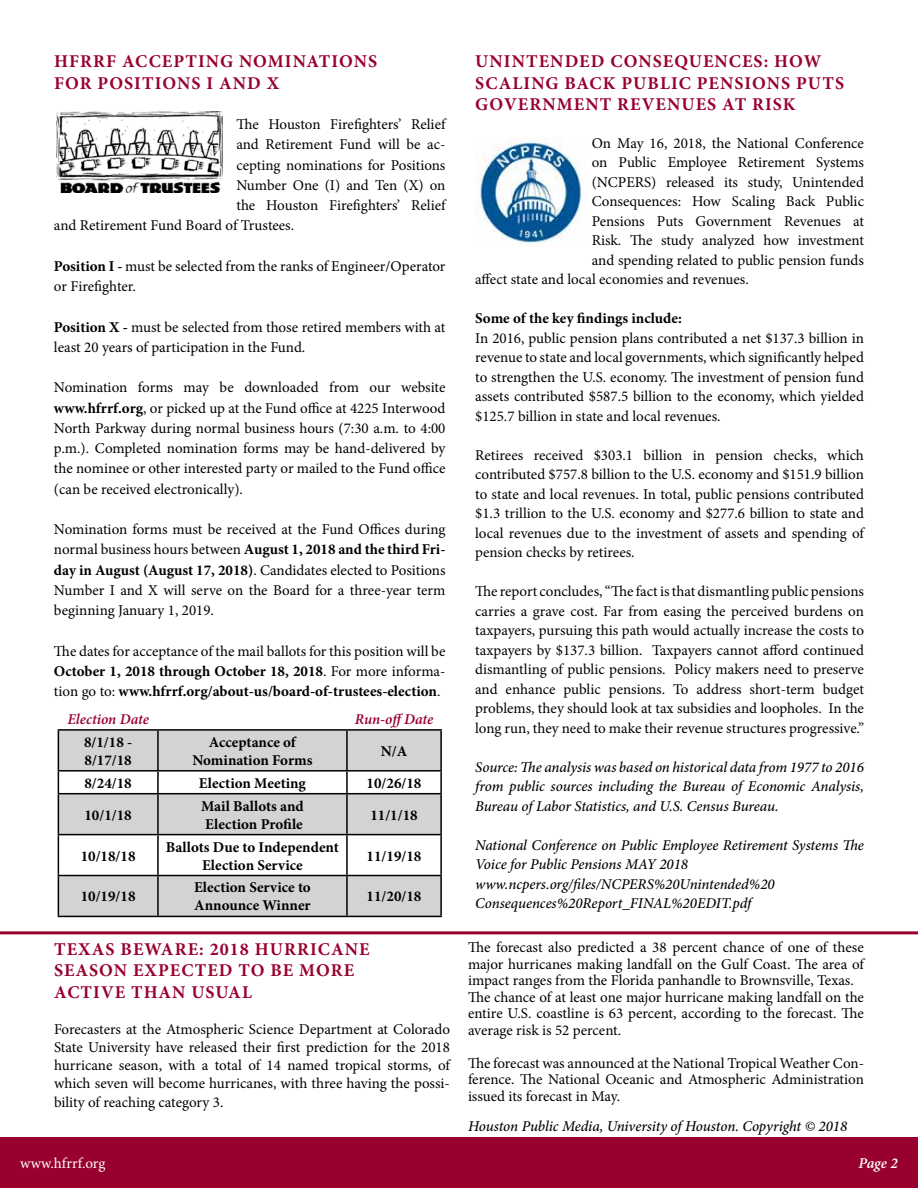
<style>
.page{position:relative;width:918px;height:1188px;background:#fff}
.page>*{position:absolute;margin:0;border:0;box-sizing:border-box;transform-origin:0 0}
.t1{font:700 18px/21.6px "Minion Pro";letter-spacing:.06em;color:#98002e}
.t2{font:15px/19.5px "Minion Pro";color:#000;text-align:justify}
.t3{font:italic 500 15px/19.5px "Minion Pro";letter-spacing:-.005em;color:#000;text-align:justify}
.t4{font:700 15px/18px "Minion Pro";color:#000}
.t5{font:italic 600 15px "Minion Pro";letter-spacing:-.005em;color:#98002e}
.t6{font:15px "Minion Pro";letter-spacing:.005em;color:#fff}
.t7{font:italic 600 15px "Minion Pro";color:#fff}
.s1{font-weight:700}
</style>
<div class="page">
<div style="left:0;top:1137px;width:918px;height:51px;background:#98002e"></div>
<svg style="left:59px;top:731px;width:381px;height:185px;fill:#d1d3d4"></svg>
<hr style="left:58px;top:729px;width:100px;height:2px;background:#000">
<hr style="left:58px;top:731px;width:1px;height:39px;background:#000">
<hr style="left:158px;top:729px;width:189px;height:2px;background:#000">
<hr style="left:157px;top:731px;width:2px;height:39px;background:#000">
<hr style="left:347px;top:729px;width:95px;height:2px;background:#000">
<hr style="left:346px;top:731px;width:2px;height:39px;background:#000">
<hr style="left:440px;top:731px;width:2px;height:39px;background:#000">
<hr style="left:58px;top:770px;width:100px;height:2px;background:#000">
<svg style="left:58px;top:772px;width:1px;height:21px"></svg>
<hr style="left:158px;top:770px;width:189px;height:2px;background:#000">
<hr style="left:157px;top:772px;width:2px;height:21px;background:#000">
<hr style="left:347px;top:770px;width:95px;height:2px;background:#000">
<hr style="left:346px;top:772px;width:2px;height:21px;background:#000">
<hr style="left:440px;top:772px;width:2px;height:21px;background:#000">
<hr style="left:58px;top:793px;width:100px;height:1px;background:#000">
<hr style="left:58px;top:794px;width:1px;height:40px;background:#000">
<hr style="left:158px;top:793px;width:189px;height:1px;background:#000">
<hr style="left:157px;top:794px;width:2px;height:40px;background:#000">
<hr style="left:347px;top:793px;width:95px;height:1px;background:#000">
<hr style="left:346px;top:794px;width:2px;height:40px;background:#000">
<hr style="left:440px;top:794px;width:2px;height:40px;background:#000">
<hr style="left:58px;top:834px;width:100px;height:1px;background:#000">
<hr style="left:58px;top:835px;width:1px;height:40px;background:#000">
<hr style="left:158px;top:834px;width:189px;height:1px;background:#000">
<hr style="left:157px;top:835px;width:2px;height:40px;background:#000">
<hr style="left:347px;top:834px;width:95px;height:1px;background:#000">
<hr style="left:346px;top:835px;width:2px;height:40px;background:#000">
<hr style="left:440px;top:835px;width:2px;height:40px;background:#000">
<hr style="left:58px;top:875px;width:100px;height:1px;background:#000">
<hr style="left:58px;top:876px;width:1px;height:40px;background:#000">
<hr style="left:158px;top:875px;width:189px;height:1px;background:#000">
<hr style="left:157px;top:876px;width:2px;height:40px;background:#000">
<hr style="left:347px;top:875px;width:95px;height:1px;background:#000">
<hr style="left:346px;top:876px;width:2px;height:40px;background:#000">
<hr style="left:440px;top:876px;width:2px;height:40px;background:#000">
<hr style="left:58px;top:916px;width:100px;height:1px;background:#000">
<hr style="left:158px;top:916px;width:189px;height:1px;background:#000">
<hr style="left:347px;top:916px;width:95px;height:1px;background:#000">
<hr style="left:0;top:931px;width:918px;height:3px;background:#98002e">
<img style="left:475px;top:137px;width:108px;height:110px">
<img style="left:56px;top:111px;width:167px;height:81px">
<p class="t1" style="left:54px;top:50px;width:325px">HFRRF ACCEPTING NOMINATIONS<br>FOR POSITIONS I AND X</p>
<p class="t2" style="left:236px;top:115px;width:211px">The Houston Firefighters’ Relief</p>
<p class="t2" style="left:236px;top:135px;width:211px">and Retirement Fund will be ac-</p>
<p class="t2" style="left:236px;top:155px;width:211px">cepting nominations for Positions</p>
<p class="t2" style="left:236px;top:175px;width:211px">Number One (I) and Ten (X) on</p>
<p class="t2" style="left:236px;top:196px;width:211px">the Houston Firefighters’ Relief</p>
<p class="t2" style="left:54px;top:216px;width:242px">and Retirement Fund Board of Trustees.</p>
<p class="t2" style="left:54px;top:256px;width:393px;line-height:20.2px"><span class="s1">Position I -</span> must be selected from the ranks of Engineer/Operator or Firefighter.</p>
<p class="t2" style="left:54px;top:317px;width:393px;line-height:20.2px"><span class="s1">Position X -</span> must be selected from those retired members with at least 20 years of participation in the Fund.</p>
<p class="t2" style="left:54px;top:378px;width:393px;line-height:20.2px">Nomination forms may be downloaded from our website <span class="s1">www.hfrrf.org</span>, or picked up at the Fund office at 4225 Interwood North Parkway during normal business hours (7:30 a.m. to 4:00 p.m.). Completed nomination forms may be hand-delivered by the nominee or other interested party or mailed to the Fund office (can be received electronically).</p>
<p class="t2" style="left:54px;top:519px;width:393px;line-height:20.2px">Nomination forms must be received at the Fund Offices during normal business hours between <span class="s1">August 1, 2018 and the third Fri&shy;day in August (August 17, 2018)</span>. Candidates elected to Positions Number I and X will serve on the Board for a three-year term beginning January 1, 2019.</p>
<p class="t2" style="left:54px;top:641px;width:393px;line-height:20.2px">The dates for acceptance of the mail ballots for this position will be <span class="s1">October 1, 2018 through October 18, 2018</span>. For more informa&shy;tion go to: <span class="s1">www.hfrrf.org/about-us/board-of-trustees-election</span>.</p>
<p class="t5" style="left:67px;top:709px;width:83px">Election Date</p>
<p class="t5" style="left:355px;top:709px;width:80px">Run-off Date</p>
<p class="t4" style="left:84px;top:733px;width:50px">8/1/18 -<br>8/17/18</p>
<p class="t4" style="left:192px;top:733px;width:122px;text-align:center">Acceptance of<br>Nomination Forms</p>
<p class="t4" style="left:381px;top:742px;width:28px">N/A</p>
<p class="t4" style="left:84px;top:774px;width:49px">8/24/18</p>
<p class="t4" style="left:199px;top:774px;width:108px">Election Meeting</p>
<p class="t4" style="left:367px;top:774px;width:56px">10/26/18</p>
<p class="t4" style="left:84px;top:806px;width:49px">10/1/18</p>
<p class="t4" style="left:201px;top:797px;width:104px">Mail Ballots and<br>Election Profile</p>
<p class="t4" style="left:370px;top:806px;width:49px">11/1/18</p>
<p class="t4" style="left:81px;top:847px;width:56px">10/18/18</p>
<p class="t4" style="left:166px;top:838px;width:175px;text-align:center">Ballots Due to Independent<br>Election Service</p>
<p class="t4" style="left:367px;top:847px;width:56px">11/19/18</p>
<p class="t4" style="left:81px;top:887px;width:56px">10/19/18</p>
<p class="t4" style="left:194px;top:878px;width:118px">Election Service to<br>Announce Winner</p>
<p class="t4" style="left:367px;top:887px;width:56px">11/20/18</p>
<p class="t1" style="left:54px;top:938px;width:317px">TEXAS BEWARE: 2018 HURRICANE<br>SEASON EXPECTED TO BE MORE<br>ACTIVE THAN USUAL</p>
<p class="t2" style="left:54px;top:1020px;width:398px;line-height:18px">Forecasters at the Atmospheric Science Department at Colorado State University have released their first prediction for the 2018 hurricane season, with a total of 14 named tropical storms, of which seven will become hurricanes, with three having the possi-</p>
<p class="t2" style="left:54px;top:1093px;width:171px">bility of reaching category 3.</p>
<p class="t1" style="left:475px;top:50px;width:371px">UNINTENDED CONSEQUENCES: HOW<br>SCALING BACK PUBLIC PENSIONS PUTS<br>GOVERNMENT REVENUES AT RISK</p>
<p class="t2" style="left:592px;top:133px;width:274px">On May 16, 2018, the National Conference</p>
<p class="t2" style="left:592px;top:153px;width:274px">on Public Employee Retirement Systems</p>
<p class="t2" style="left:592px;top:172px;width:274px">(NCPERS) released its study, Unintended</p>
<p class="t2" style="left:592px;top:192px;width:274px">Consequences: How Scaling Back Public</p>
<p class="t2" style="left:592px;top:211px;width:274px">Pensions Puts Government Revenues at</p>
<p class="t2" style="left:592px;top:231px;width:274px">Risk. The study analyzed how investment</p>
<p class="t2" style="left:592px;top:250px;width:274px">and spending related to public pension funds</p>
<p class="t2" style="left:475px;top:270px;width:275px">affect state and local economies and revenues.</p>
<p class="t4" style="left:475px;top:309px;width:208px">Some of the key findings include:</p>
<p class="t2" style="left:475px;top:328px;width:390px">In 2016, public pension plans contributed a net $137.3 billion in revenue to state and local governments, which significantly helped to strengthen the U.S. economy. The investment of pension fund assets contributed $587.5 billion to the economy, which yielded $125.7 billion in state and local revenues.</p>
<p class="t2" style="left:475px;top:445px;width:390px">Retirees received $303.1 billion in pension checks, which contributed $757.8 billion to the U.S. economy and $151.9 billion to state and local revenues. In total, public pensions contributed $1.3 trillion to the U.S. economy and $277.6 billion to state and local revenues due to the investment of assets and spending of pension checks by retirees.</p>
<p class="t2" style="left:475px;top:582px;width:390px">The report concludes, “The fact is that dismantling public pensions carries a grave cost. Far from easing the perceived burdens on taxpayers, pursuing this path would actually increase the costs to taxpayers by $137.3 billion. Taxpayers cannot afford continued dismantling of public pensions. Policy makers need to preserve and enhance public pensions. To address short-term budget problems, they should look at tax subsidies and loopholes. In the long run, they need to make their revenue structures progressive.”</p>
<p class="t3" style="left:475px;top:757px;width:390px">Source: The analysis was based on historical data from 1977 to 2016 from public sources including the Bureau of Economic Analysis, Bureau of Labor Statistics, and U.S. Census Bureau.</p>
<p class="t3" style="left:475px;top:835px;width:390px;text-align:left">National Conference on Public Employee Retirement Systems The Voice for Public Pensions MAY 2018 www.ncpers.org/files/NCPERS%20Unintended%20<br>Consequences%20Report_FINAL%20EDIT.pdf</p>
<p class="t2" style="left:468px;top:939px;width:398px;line-height:16.5px;text-align:left">The forecast also predicted a 38 percent chance of one of these major hurricanes making landfall on the Gulf Coast. The area of impact ranges from the Florida panhandle to Brownsville, Texas.<br>The chance of at least one major hurricane making landfall on the entire U.S. coastline is 63 percent, according to the forecast. The average risk is 52 percent.</p>
<p class="t2" style="left:468px;top:1055px;width:398px;line-height:16.5px">The forecast was announced at the National Tropical Weather Con&shy;ference. The National Oceanic and Atmospheric Administration issued its forecast in May.</p>
<p class="t3" style="left:468px;top:1116px;width:381px">Houston Public Media, University of Houston. Copyright © 2018</p>
<p class="t6" style="left:20px;top:1153px;width:87px">www.hfrrf.org</p>
<p class="t7" style="left:859px;top:1153px;width:41px">Page 2</p>
</div>
